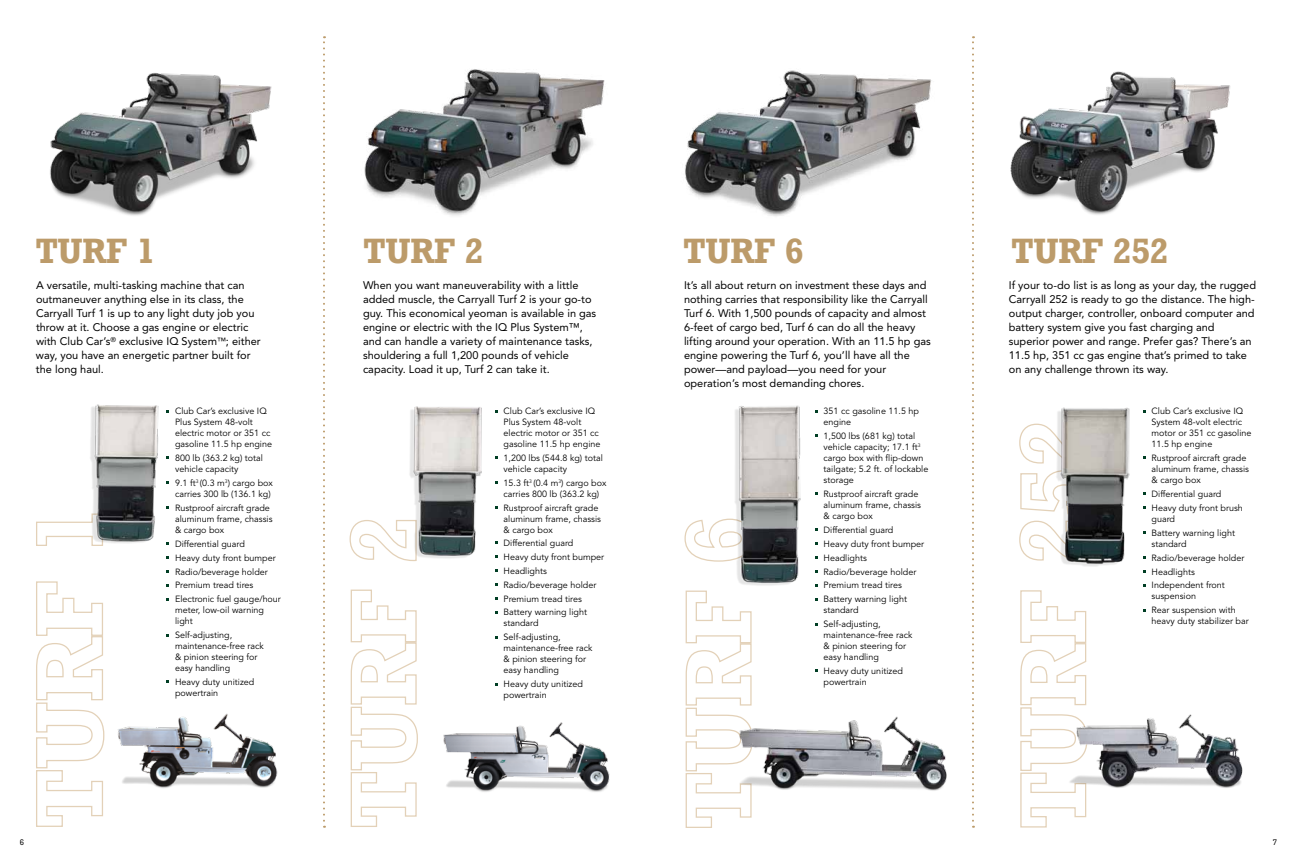
<style>
.page{position:relative;width:1296px;height:864px;background:#fff}
.page>*{position:absolute;margin:0;border:0;box-sizing:border-box;transform-origin:0 0}
.t1{font:35px "Geometric Slab 712 BT Bold A";letter-spacing:.01em;color:#bc9b6a}
.t2{font:11px/14px "Avenir";color:#000}
.t3{font:9px/11px "Avenir";color:#000}
.t4{font:500 8px "Geometric Slab 703 BT";color:#000}
.s1{font-size:9px}
</style>
<div class="page">
<svg style="left:349px;top:520px;width:69px;height:307px"></svg>
<svg style="left:36px;top:521px;width:67px;height:306px"></svg>
<svg style="left:684px;top:522px;width:68px;height:306px"></svg>
<img style="left:50px;top:73px;width:222px;height:143px">
<img style="left:53px;top:404px;width:116px;height:174px">
<img style="left:97px;top:708px;width:181px;height:87px">
<img style="left:325px;top:36px;width:280px;height:180px">
<img style="left:380px;top:406px;width:118px;height:181px">
<img style="left:443px;top:685px;width:167px;height:107px">
<svg style="left:323px;top:36px;width:2px;height:792px"></svg>
<svg style="left:972px;top:36px;width:2px;height:792px"></svg>
<img style="left:685px;top:70px;width:247px;height:146px">
<img style="left:694px;top:405px;width:124px;height:191px">
<img style="left:727px;top:657px;width:220px;height:157px">
<img style="left:1010px;top:71px;width:221px;height:144px">
<svg style="left:1019px;top:432px;width:68px;height:396px"></svg>
<img style="left:1058px;top:661px;width:185px;height:135px">
<img style="left:1022px;top:407px;width:124px;height:188px">
<h1 class="t1" style="left:36px;top:229px;width:121px">TURF 1</h1>
<h1 class="t1" style="left:364px;top:229px;width:121px">TURF 2</h1>
<h1 class="t1" style="left:684px;top:229px;width:121px">TURF 6</h1>
<h1 class="t1" style="left:1012px;top:229px;width:158px">TURF 252</h1>
<p class="t2" style="left:363px;top:279px;width:235px">When you want maneuverability with a little added muscle, the Carryall Turf 2 is your go-to guy. This economical yeoman is available in gas engine or electric with the IQ Plus System™, and can handle a variety of maintenance tasks, shouldering a full 1,200 pounds of vehicle capacity. Load it up, Turf 2 can take it.</p>
<p class="t3" style="left:504px;top:406px;width:98px">Club Car’s exclusive IQ<br>Plus System 48-volt electric motor or 351 cc gasoline 11.5 hp engine</p>
<p class="t3" style="left:504px;top:453px;width:101px">1,200 lbs (544.8 kg) total vehicle capacity</p>
<p class="t3" style="left:504px;top:478px;width:104px">15.3 ft<sup>3</sup> (0.4 m<sup>3</sup>) cargo box carries 800 lb (363.2 kg)</p>
<p class="t3" style="left:504px;top:503px;width:99px">Rustproof aircraft grade aluminum frame, chassis &amp; cargo box</p>
<p class="t3" style="left:504px;top:536px;width:102px;line-height:13.9px">Differential guard<br>Heavy duty front bumper<br>Headlights<br>Radio/beverage holder<br>Premium tread tires<br>Battery warning light</p>
<p class="t3" style="left:504px;top:617px;width:59px;line-height:13.9px">standard<br>Self-adjusting,</p>
<p class="t3" style="left:504px;top:643px;width:90px">maintenance-free rack &amp; pinion steering for easy handling</p>
<p class="t3" style="left:504px;top:679px;width:81px">Heavy duty unitized powertrain</p>
<p class="t2" style="left:1009px;top:279px;width:249px">If your to-do list is as long as your day, the rugged Carryall 252 is ready to go the distance. The high&shy;output charger, controller, onboard computer and battery system give you fast charging and superior power and range. Prefer gas? There’s an 11.5 hp, 351 cc gas engine that’s primed to take on any challenge thrown its way.</p>
<p class="t3" style="left:1152px;top:406px;width:102px">Club Car’s exclusive IQ<br>System 48-volt electric motor or 351 cc gasoline<br>11.5 hp engine</p>
<p class="t3" style="left:1152px;top:453px;width:99px">Rustproof aircraft grade aluminum frame, chassis &amp; cargo box</p>
<p class="t3" style="left:1152px;top:487px;width:93px;line-height:13.9px">Differential guard<br>Heavy duty front brush</p>
<p class="t3" style="left:1152px;top:512px;width:85px;line-height:13.9px">guard<br>Battery warning light</p>
<p class="t3" style="left:1152px;top:537px;width:94px;line-height:13.9px">standard<br>Radio/beverage holder<br>Headlights<br>Independent front</p>
<p class="t3" style="left:1152px;top:590px;width:86px;line-height:13.9px">suspension<br>Rear suspension with</p>
<p class="t3" style="left:1152px;top:616px;width:99px">heavy duty stabilizer bar</p>
<p class="t2" style="left:36px;top:279px;width:226px">A versatile, multi-tasking machine that can outmaneuver anything else in its class, the Carryall Turf 1 is up to any light duty job you throw at it. Choose a gas engine or electric with Club Car’s<sup>®</sup> exclusive IQ System<span class="s1">™</span>; either way, you have an energetic partner built for the long haul.</p>
<p class="t3" style="left:175px;top:406px;width:98px">Club Car’s exclusive IQ<br>Plus System 48-volt electric motor or 351 cc gasoline 11.5 hp engine</p>
<p class="t3" style="left:175px;top:453px;width:89px">800 lb (363.2 kg) total vehicle capacity</p>
<p class="t3" style="left:175px;top:478px;width:99px">9.1 ft<sup>3</sup> (0.3 m<sup>3</sup>) cargo box carries 300 lb (136.1 kg)</p>
<p class="t3" style="left:175px;top:503px;width:99px">Rustproof aircraft grade aluminum frame, chassis &amp; cargo box</p>
<p class="t3" style="left:175px;top:537px;width:107px;line-height:13.9px">Differential guard<br>Heavy duty front bumper<br>Radio/beverage holder<br>Premium tread tires<br>Electronic fuel gauge/hour</p>
<p class="t3" style="left:175px;top:605px;width:90px">meter, low-oil warning light</p>
<p class="t3" style="left:175px;top:630px;width:90px">Self-adjusting, maintenance-free rack &amp; pinion steering for easy handling</p>
<p class="t3" style="left:175px;top:677px;width:81px">Heavy duty unitized powertrain</p>
<p class="t2" style="left:684px;top:279px;width:248px">It’s all about return on investment these days and nothing carries that responsibility like the Carryall Turf 6. With 1,500 pounds of capacity and almost 6-feet of cargo bed, Turf 6 can do all the heavy lifting around your operation. With an 11.5 hp gas engine powering the Turf 6, you’ll have all the power—and payload—you need for your operation’s most demanding chores.</p>
<p class="t3" style="left:824px;top:406px;width:97px">351 cc gasoline 11.5 hp engine</p>
<p class="t3" style="left:824px;top:431px;width:106px">1,500 lbs (681 kg) total vehicle capacity; 17.1 ft<sup>3 </sup>cargo box with flip-down tailgate; 5.2 ft. of lockable storage</p>
<p class="t3" style="left:824px;top:489px;width:99px">Rustproof aircraft grade aluminum frame, chassis &amp; cargo box</p>
<p class="t3" style="left:824px;top:523px;width:102px;line-height:13.9px">Differential guard<br>Heavy duty front bumper<br>Headlights<br>Radio/beverage holder<br>Premium tread tires<br>Battery warning light</p>
<p class="t3" style="left:824px;top:604px;width:59px;line-height:13.9px">standard<br>Self-adjusting,</p>
<p class="t3" style="left:824px;top:630px;width:90px">maintenance-free rack &amp; pinion steering for easy handling</p>
<p class="t3" style="left:824px;top:666px;width:81px">Heavy duty unitized powertrain</p>
<p class="t4" style="left:20px;top:837px;width:6px">6</p>
<p class="t4" style="left:1273px;top:837px;width:6px">7</p>
</div>
